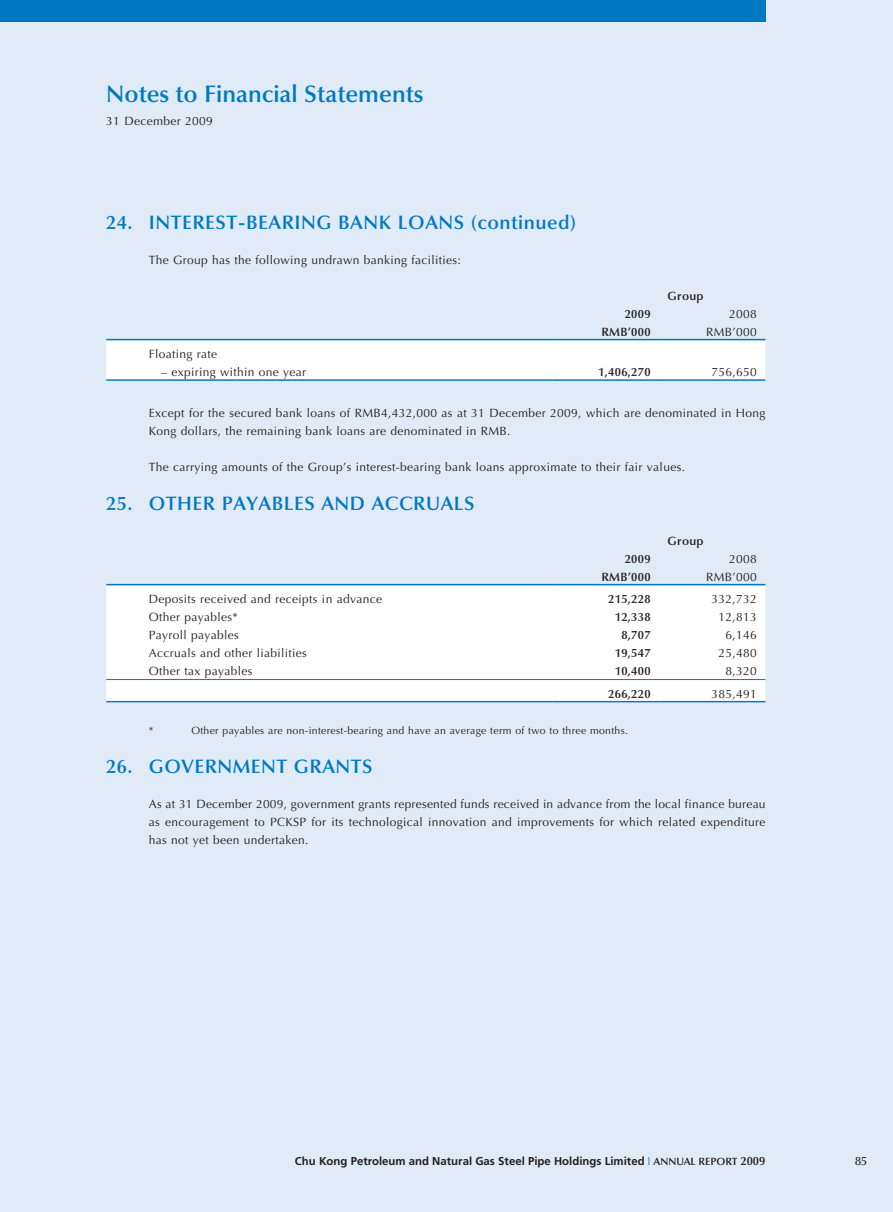
<style>
.page{position:relative;width:893px;height:1212px;background:#e1ebf7}
.page>*{position:absolute;margin:0;border:0;box-sizing:border-box;transform-origin:0 0}
.t1{font:600 24px "Optima LT Std";color:#0079c2}
.t2{font:600 19.5px "Optima LT Std";letter-spacing:.025em;color:#0079c2}
.t3{font:12px/18px "Optima LT Std";letter-spacing:.03em;color:#231f20}
.t4{font:600 12px "Optima LT Std";letter-spacing:.025em;color:#231f20}
.t5{font:500 12px "Optima LT Std";color:#231f20}
.t6{font:700 11.4px "Frutiger LT Std";color:#231f20}
.t7{font:10.5px "Optima LT Std";letter-spacing:.03em;color:#231f20}
.s1{font-weight:300;color:#0079c2}
.s2{font-family:"Optima LT Std";font-weight:600;font-size:10.5px}
.s3{font-family:"Optima LT Std";font-weight:600;font-size:12px}
</style>
<div class="page">
<div style="left:0;top:0;width:765px;height:21px;background:#0079c2"></div>
<div style="left:106px;top:340px;width:659px;height:39px;background:#fff"></div>
<hr style="left:106px;top:339px;width:447px;height:1px;background:#0079c2">
<hr style="left:553px;top:339px;width:106px;height:1px;background:#0079c2">
<hr style="left:659px;top:339px;width:106px;height:1px;background:#0079c2">
<hr style="left:106px;top:379px;width:447px;height:2px;background:#0079c2">
<hr style="left:553px;top:379px;width:106px;height:2px;background:#0079c2">
<hr style="left:659px;top:379px;width:106px;height:2px;background:#0079c2">
<div style="left:106px;top:585px;width:659px;height:116px;background:#fff"></div>
<hr style="left:106px;top:584px;width:447px;height:1px;background:#0079c2">
<hr style="left:553px;top:584px;width:106px;height:1px;background:#0079c2">
<hr style="left:659px;top:584px;width:106px;height:1px;background:#0079c2">
<hr style="left:106px;top:679px;width:447px;height:1px;background:#0079c2">
<hr style="left:553px;top:679px;width:106px;height:1px;background:#0079c2">
<hr style="left:659px;top:679px;width:106px;height:1px;background:#0079c2">
<hr style="left:106px;top:701px;width:447px;height:1px;background:#0079c2">
<hr style="left:553px;top:701px;width:106px;height:1px;background:#0079c2">
<hr style="left:659px;top:701px;width:106px;height:1px;background:#0079c2">
<h1 class="t1" style="left:106px;top:80px;width:319px">N otes to Financial Statements</h1>
<p class="t3" style="left:106px;top:112px;width:108px">31 December 2009</p>
<h2 class="t2" style="left:106px;top:211px;width:62px">24. INTE</h2>
<h2 class="t2" style="left:192px;top:211px;width:385px">REST-BEARING BAN K LOAN S (continued)</h2>
<p class="t3" style="left:149px;top:251px;width:313px">The Group has the following undrawn banking facilities:</p>
<p class="t4" style="left:668px;top:289px;width:38px">Group</p>
<p class="t4" style="left:625px;top:307px;width:27px">2009</p>
<p class="t3" style="left:729px;top:305px;width:29px">2008</p>
<p class="t4" style="left:601px;top:325px;width:51px">RMB’000</p>
<p class="t3" style="left:706px;top:323px;width:52px">RMB’000</p>
<p class="t3" style="left:149px;top:345px;width:70px">Floating rate</p>
<p class="t3" style="left:161px;top:363px;width:147px">– expiring within one year</p>
<p class="t4" style="left:598px;top:365px;width:54px">1,406,270</p>
<p class="t3" style="left:711px;top:363px;width:47px">756,650</p>
<p class="t3" style="left:149px;top:404px;width:618px">Except for the secured bank loans of RMB4,432,000 as at 31 December 2009, which are denominated in Hong<br>Kong dollars, the remaining bank loans are denominated in RMB.</p>
<p class="t3" style="left:149px;top:458px;width:538px">The carrying amounts of the Group’s interest-bearing bank loans approximate to their fair values.</p>
<h2 class="t2" style="left:106px;top:492px;width:42px">25. OTHE</h2>
<h2 class="t2" style="left:203px;top:492px;width:273px">R PAYABLES AN D ACCRUALS</h2>
<p class="t4" style="left:668px;top:534px;width:38px">Group</p>
<p class="t4" style="left:625px;top:552px;width:27px">2009</p>
<p class="t3" style="left:729px;top:550px;width:29px">2008</p>
<p class="t4" style="left:601px;top:570px;width:51px">RMB’000</p>
<p class="t3" style="left:706px;top:568px;width:52px">RMB’000</p>
<p class="t3" style="left:149px;top:590px;width:235px">Deposits received and receipts in advance</p>
<p class="t4" style="left:608px;top:592px;width:44px">215,228</p>
<p class="t3" style="left:711px;top:590px;width:47px">332,732</p>
<p class="t3" style="left:149px;top:608px;width:91px">Other payables*</p>
<p class="t4" style="left:615px;top:610px;width:37px">12,338</p>
<p class="t3" style="left:718px;top:608px;width:40px">12,813</p>
<p class="t3" style="left:149px;top:626px;width:92px">Payroll payables</p>
<p class="t4" style="left:621px;top:628px;width:31px">8,707</p>
<p class="t3" style="left:725px;top:626px;width:33px">6,146</p>
<p class="t3" style="left:149px;top:644px;width:160px">Accruals and other liabilities</p>
<p class="t4" style="left:615px;top:646px;width:37px">19,547</p>
<p class="t3" style="left:718px;top:644px;width:40px">25,480</p>
<p class="t3" style="left:149px;top:662px;width:105px">Other tax payables</p>
<p class="t4" style="left:615px;top:664px;width:37px">10,400</p>
<p class="t3" style="left:725px;top:662px;width:33px">8,320</p>
<p class="t4" style="left:608px;top:687px;width:44px">266,220</p>
<p class="t3" style="left:711px;top:685px;width:47px">385,491</p>
<p class="t7" style="left:149px;top:724px;width:6px">*</p>
<p class="t7" style="left:191px;top:724px;width:438px">Other payables are non-interest-bearing and have an average term of two to three months.</p>
<h2 class="t2" style="left:106px;top:755px;width:42px">26. GOVE</h2>
<h2 class="t2" style="left:205px;top:755px;width:28px">RNMENT</h2>
<h2 class="t2" style="left:294px;top:755px;width:80px">GRANTS</h2>
<p class="t3" style="left:149px;top:795px;width:618px;text-align:justify">As at 31 December 2009, government grants represented funds received in advance from the local finance bureau as encouragement to PCKSP for its technological innovation and improvements for which related expenditure has not yet been undertaken.</p>
<p class="t6" style="left:295px;top:1154px;width:472px">Chu Kong Petroleum and Natural Gas Steel Pipe Holdings Limited <span class="s1">I</span> <span class="s2">Annual Report</span> <span class="s3">2009</span></p>
<p class="t5" style="left:855px;top:1155px;width:13px">85</p>
</div>
